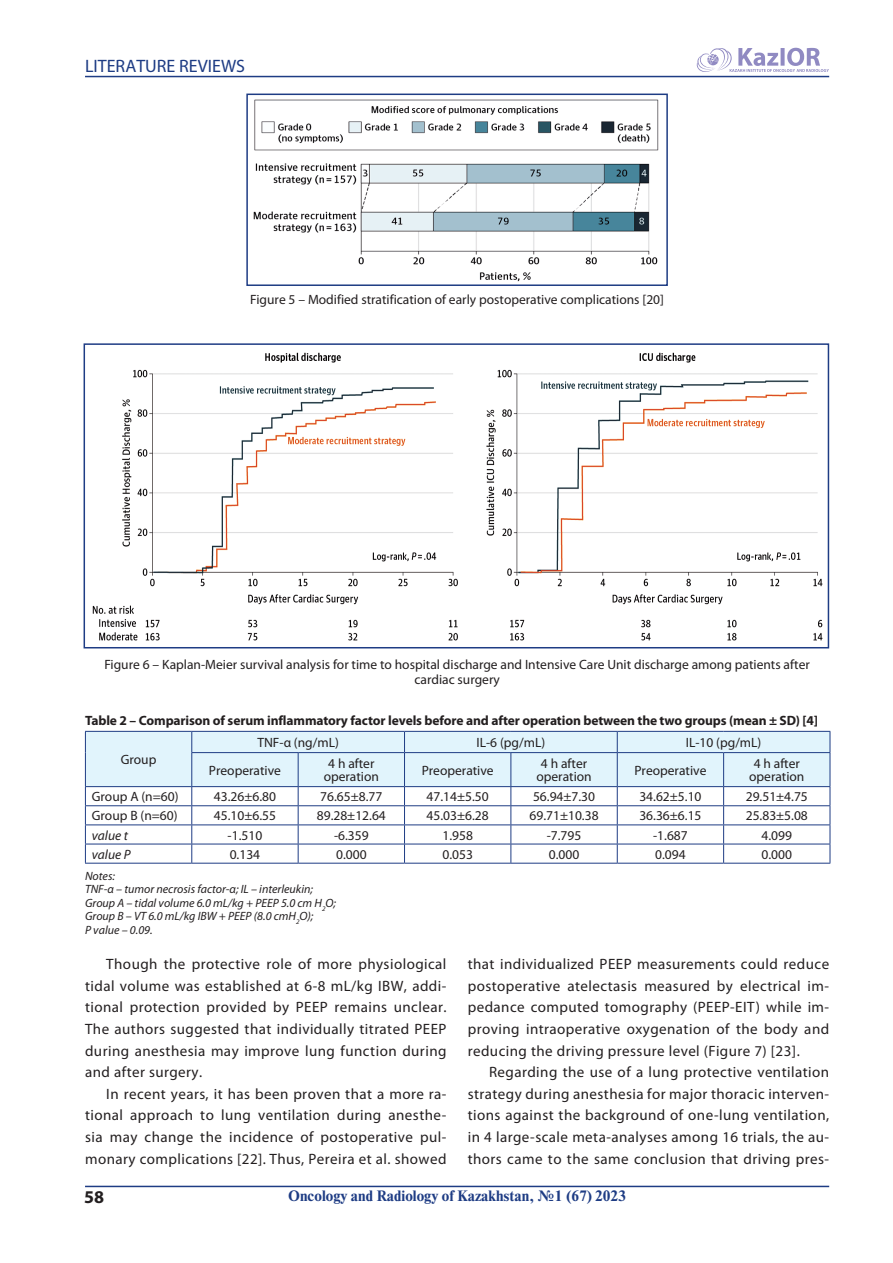
<style>
.page{position:relative;width:893px;height:1263px;background:#fff}
.page>*{position:absolute;margin:0;border:0;box-sizing:border-box;transform-origin:0 0}
.t1{font:18px "K Myriad Pro";color:#1e3c84}
.t2{font:700 18px "K Myriad Pro";color:#231f20}
._5_текст_анг{font:15px/21.6px "K Myriad Pro";letter-spacing:.03em;color:#231f20;text-align:justify}
.t3{font:700 15px "DS Times";color:#1e3c84}
._9_таб_каз{font:13.5px/13.5px "K Myriad Pro";color:#231f20;text-align:center}
._8_рис_анг{font:13.5px/15px "K Myriad Pro";color:#231f20;text-align:center}
._9_таб_анг{font:700 13.5px "K Myriad Pro";letter-spacing:-.01em;color:#231f20}
._9_таб_каз-2{font:italic 13.5px "K Myriad Pro";color:#231f20}
._5-5_примечания{font:italic 12px/13.5px "K Myriad Pro";color:#231f20}
</style>
<div class="page">
<hr style="left:85px;top:76px;width:744px;height:1px;background:#1e3c84">
<hr style="left:85px;top:1186px;width:744px;height:1px;background:#1e3c84">
<svg style="left:697px;top:47px;width:132px;height:25px"></svg>
<img style="left:253px;top:99px;width:406px;height:183px">
<div style="left:246px;top:94px;width:422px;height:192px;border:2px solid #1e3c84"></div>
<img style="left:92px;top:352px;width:731px;height:289px">
<div style="left:84px;top:343px;width:745px;height:305px;border:2px solid #1e3c84"></div>
<svg style="left:85px;top:731px;width:746px;height:132px"></svg>
<hr style="left:85px;top:863px;width:107px;height:1px;background:#1e3c84">
<hr style="left:192px;top:863px;width:106px;height:1px;background:#1e3c84">
<hr style="left:298px;top:863px;width:106px;height:1px;background:#1e3c84">
<hr style="left:404px;top:863px;width:107px;height:1px;background:#1e3c84">
<hr style="left:511px;top:863px;width:106px;height:1px;background:#1e3c84">
<hr style="left:617px;top:863px;width:107px;height:1px;background:#1e3c84">
<hr style="left:724px;top:863px;width:106px;height:1px;background:#1e3c84">
<p class="t1" style="left:85px;top:56px;width:162px">LITERATURE REVIEWS</p>
<p class="_8_рис_анг" style="left:250px;top:292px;width:415px">Figure 5 – Modified stratification of early postoperative complications [20]</p>
<p class="_8_рис_анг" style="left:104px;top:657px;width:707px">Figure 6 – Kaplan-Meier survival analysis for time to hospital discharge and Intensive Care Unit discharge among patients after cardiac surgery</p>
<p class="_9_таб_анг" style="left:85px;top:713px;width:735px">Table 2 – Comparison of serum inflammatory factor levels before and after operation between the two groups (mean ± SD) [4]</p>
<p class="_9_таб_каз" style="left:121px;top:753px;width:37px">Group</p>
<p class="_9_таб_каз" style="left:257px;top:736px;width:83px">TNF-α (ng/mL)</p>
<p class="_9_таб_каз" style="left:477px;top:736px;width:70px">IL-6 (pg/mL)</p>
<p class="_9_таб_каз" style="left:686px;top:736px;width:77px">IL-10 (pg/mL)</p>
<p class="_9_таб_каз" style="left:209px;top:764px;width:74px">Preoperative</p>
<p class="_9_таб_каз" style="left:324px;top:757px;width:57px">4 h after operation</p>
<p class="_9_таб_каз" style="left:422px;top:764px;width:74px">Preoperative</p>
<p class="_9_таб_каз" style="left:536px;top:757px;width:57px">4 h after operation</p>
<p class="_9_таб_каз" style="left:634px;top:764px;width:74px">Preoperative</p>
<p class="_9_таб_каз" style="left:749px;top:757px;width:57px">4 h after operation</p>
<p class="_9_таб_каз" style="left:92px;top:790px;width:88px">Group A (n=60)</p>
<p class="_9_таб_каз" style="left:214px;top:790px;width:64px">43.26±6.80</p>
<p class="_9_таб_каз" style="left:320px;top:790px;width:64px">76.65±8.77</p>
<p class="_9_таб_каз" style="left:427px;top:790px;width:64px">47.14±5.50</p>
<p class="_9_таб_каз" style="left:533px;top:790px;width:64px">56.94±7.30</p>
<p class="_9_таб_каз" style="left:639px;top:790px;width:64px">34.62±5.10</p>
<p class="_9_таб_каз" style="left:746px;top:790px;width:64px">29.51±4.75</p>
<p class="_9_таб_каз" style="left:92px;top:809px;width:87px">Group B (n=60)</p>
<p class="_9_таб_каз" style="left:214px;top:809px;width:64px">45.10±6.55</p>
<p class="_9_таб_каз" style="left:317px;top:809px;width:71px">89.28±12.64</p>
<p class="_9_таб_каз" style="left:427px;top:809px;width:64px">45.03±6.28</p>
<p class="_9_таб_каз" style="left:530px;top:809px;width:71px">69.71±10.38</p>
<p class="_9_таб_каз" style="left:639px;top:809px;width:64px">36.36±6.15</p>
<p class="_9_таб_каз" style="left:746px;top:809px;width:64px">25.83±5.08</p>
<p class="_9_таб_каз-2" style="left:92px;top:828px;width:38px">value t</p>
<p class="_9_таб_каз" style="left:228px;top:828px;width:36px">-1.510</p>
<p class="_9_таб_каз" style="left:334px;top:828px;width:36px">-6.359</p>
<p class="_9_таб_каз" style="left:442px;top:828px;width:32px">1.958</p>
<p class="_9_таб_каз" style="left:547px;top:828px;width:36px">-7.795</p>
<p class="_9_таб_каз" style="left:653px;top:828px;width:36px">-1.687</p>
<p class="_9_таб_каз" style="left:762px;top:828px;width:32px">4.099</p>
<p class="_9_таб_каз-2" style="left:92px;top:847px;width:40px">value P</p>
<p class="_9_таб_каз" style="left:230px;top:848px;width:32px">0.134</p>
<p class="_9_таб_каз" style="left:336px;top:848px;width:32px">0.000</p>
<p class="_9_таб_каз" style="left:442px;top:848px;width:32px">0.053</p>
<p class="_9_таб_каз" style="left:549px;top:848px;width:32px">0.000</p>
<p class="_9_таб_каз" style="left:655px;top:848px;width:32px">0.094</p>
<p class="_9_таб_каз" style="left:762px;top:848px;width:32px">0.000</p>
<p class="_5-5_примечания" style="left:85px;top:869px;width:252px">Notes:<br>TNF-α – tumor necrosis factor-α; IL – interleukin;<br>Group A – tidal volume 6.0 mL/kg + PEEP 5.0 cm H<sub>2</sub>O;<br>Group В – VT 6.0 mL/kg IBW + PEEP (8.0 cmH<sub>2</sub>O);<br>Р value – 0.09.</p>
<p class="_5_текст_анг" style="left:85px;top:953px;width:363px;text-indent:21px">Though the protective role of more physiological tidal volume was established at 6-8 mL/kg IBW, addi&shy;tional protection provided by PEEP remains unclear.<br>The authors suggested that individually titrated PEEP during anesthesia may improve lung function during and after surgery.</p>
<p class="_5_текст_анг" style="left:85px;top:1083px;width:363px;text-indent:21px">In recent years, it has been proven that a more ra&shy;tional approach to lung ventilation during anesthe&shy;sia may change the incidence of postoperative pul&shy;monary complications [22]. Thus, Pereira et al. showed</p>
<p class="_5_текст_анг" style="left:468px;top:953px;width:363px">that individualized PEEP measurements could reduce postoperative atelectasis measured by electrical im&shy;pedance computed tomography (PEEP-EIT) while im&shy;proving intraoperative oxygenation of the body and reducing the driving pressure level (Figure 7) [23].</p>
<p class="_5_текст_анг" style="left:468px;top:1061px;width:363px;text-indent:21px">Regarding the use of a lung protective ventilation strategy during anesthesia for major thoracic interven&shy;tions against the background of one-lung ventilation, in 4 large-scale meta-analyses among 16 trials, the au&shy;thors came to the same conclusion that driving pres-</p>
<p class="t2" style="left:84px;top:1187px;width:21px">58</p>
<p class="t3" style="left:288px;top:1188px;width:339px">Oncology and Radiology of Kazakhstan, №1 (67) 2023</p>
</div>
